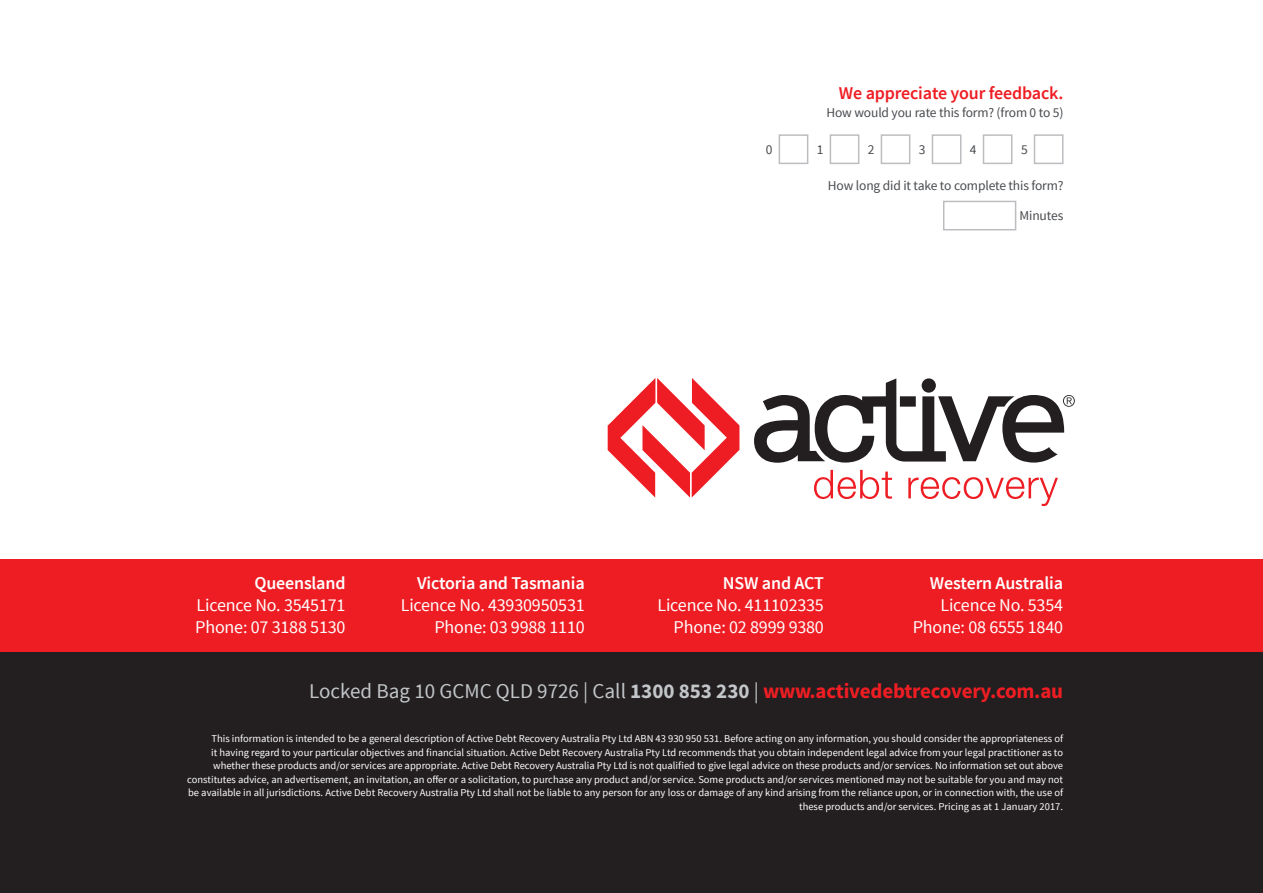
<style>
.page{position:relative;width:1263px;height:893px;background:#fff}
.page>*{position:absolute;margin:0;border:0;box-sizing:border-box;transform-origin:0 0}
.t1{font:700 21px "Source Sans Pro";letter-spacing:-.01em;color:#ee1d23}
.t2{font:18px/21.6px "Source Sans Pro";letter-spacing:-.01em;color:#fff;text-align:right}
.t3{font:600 18px "Source Sans Pro";letter-spacing:-.01em;color:#fff}
.t4{font:600 18px "Source Sans Pro";letter-spacing:-.01em;color:#ee1d23}
.t5{font:13.5px "Source Sans Pro";letter-spacing:-.01em;color:#474a4e}
.t6{font:10.5px/13.5px "Source Sans Pro";color:#fff;text-align:right}
.s1{font-weight:400;color:#c2c6c9}
.s2{color:#c2c6c9}
</style>
<div class="page">
<div style="left:0;top:559px;width:1263px;height:95px;background:#ee1d23"></div>
<div style="left:0;top:653px;width:1263px;height:240px;background:#231f20"></div>
<svg style="left:608px;top:378px;width:131px;height:120px"></svg>
<svg style="left:814px;top:470px;width:244px;height:36px"></svg>
<svg style="left:754px;top:378px;width:321px;height:85px"></svg>
<div style="left:1034px;top:134px;width:29px;height:30px;border:2px solid #bcbdc0"></div>
<div style="left:983px;top:134px;width:29px;height:30px;border:2px solid #bcbdc0"></div>
<div style="left:932px;top:134px;width:29px;height:30px;border:2px solid #bcbdc0"></div>
<div style="left:881px;top:134px;width:29px;height:30px;border:2px solid #bcbdc0"></div>
<div style="left:830px;top:134px;width:29px;height:30px;border:2px solid #bcbdc0"></div>
<div style="left:779px;top:134px;width:29px;height:30px;border:2px solid #bcbdc0"></div>
<div style="left:943px;top:201px;width:73px;height:29px;border:2px solid #bcbdc0"></div>
<h2 class="t4" style="left:839px;top:81px;width:226px">We appreciate your feedback.</h2>
<p class="t5" style="left:826px;top:104px;width:239px">How would you rate this form? (from 0 to 5)</p>
<p class="t5" style="left:766px;top:141px;width:8px">0</p>
<p class="t5" style="left:817px;top:141px;width:8px">1</p>
<p class="t5" style="left:868px;top:141px;width:8px">2</p>
<p class="t5" style="left:919px;top:141px;width:8px">3</p>
<p class="t5" style="left:970px;top:141px;width:8px">4</p>
<p class="t5" style="left:1021px;top:141px;width:8px">5</p>
<p class="t5" style="left:828px;top:177px;width:237px">How long did it take to complete this form?</p>
<p class="t5" style="left:1019px;top:207px;width:45px">Minutes</p>
<h2 class="t3" style="left:254px;top:572px;width:93px">Queensland</h2>
<h2 class="t2" style="left:195px;top:594px;width:152px;text-align:left">Licence No. 3545171<br>Phone: 07 3188 5130</h2>
<h2 class="t3" style="left:417px;top:572px;width:169px">Victoria and Tasmania</h2>
<h2 class="t2" style="left:401px;top:594px;width:185px">Licence No. 43930950531<br>Phone: 03 9988 1110</h2>
<h2 class="t3" style="left:723px;top:572px;width:103px">NSW and ACT</h2>
<h2 class="t2" style="left:657px;top:594px;width:168px">Licence No. 411102335<br>Phone: 02 8999 9380</h2>
<h2 class="t3" style="left:930px;top:572px;width:135px">Western Australia</h2>
<h2 class="t2" style="left:913px;top:594px;width:152px">Licence No. 5354<br>Phone: 08 6555 1840</h2>
<h1 class="t1" style="left:309px;top:677px;width:755px"><span class="s1">Locked Bag 10 GCMC QLD 9726 | Call</span> <span class="s2">1300 853 230</span> <span class="s1">|</span> www.activedebtrecovery.com.au</h1>
<p class="t6" style="left:187px;top:732px;width:877px">This information is intended to be a general description of Active Debt Recovery Australia Pty Ltd ABN 43 930 950 531. Before acting on any information, you should consider the appropriateness of<br>it having regard to your particular objectives and financial situation. Active Debt Recovery Australia Pty Ltd recommends that you obtain independent legal advice from your legal practitioner as to whether these products and/or services are appropriate. Active Debt Recovery Australia Pty Ltd is not qualified to give legal advice on these products and/or services. No information set out above constitutes advice, an advertisement, an invitation, an offer or a solicitation, to purchase any product and/or service. Some products and/or services mentioned may not be suitable for you and may not be available in all jurisdictions. Active Debt Recovery Australia Pty Ltd shall not be liable to any person for any loss or damage of any kind arising from the reliance upon, or in connection with, the use of these products and/or services. Pricing as at 1 January 2017.</p>
</div>
